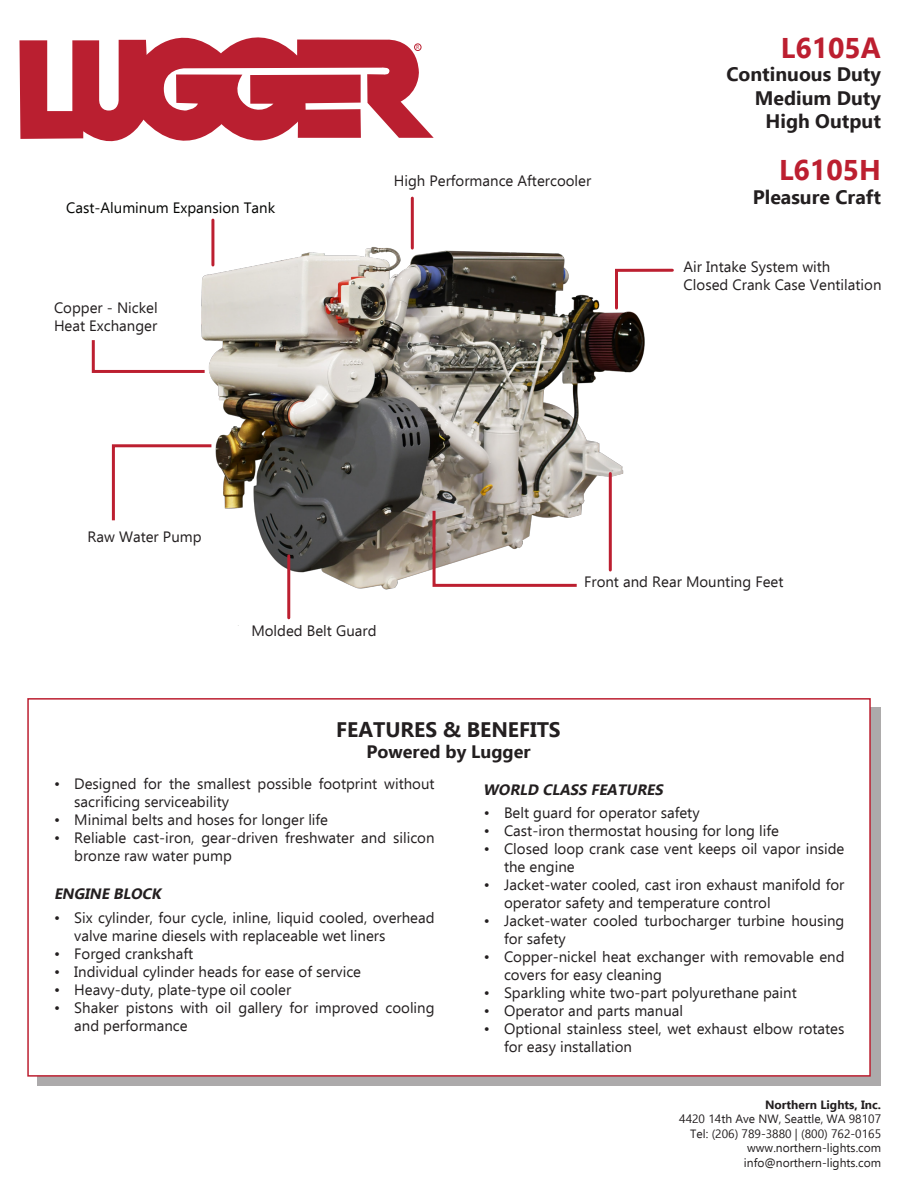
<style>
.page{position:relative;width:918px;height:1188px;background:#fff}
.page>*{position:absolute;margin:0;border:0;box-sizing:border-box;transform-origin:0 0}
.t1{font:700 28.5px "Ebrima";color:#bc1f30}
.t2{font:700 21px "Ebrima";color:#231f20}
.t3{font:700 19.5px "Ebrima";color:#231f20}
.t4{font:700 18px "Ebrima";color:#231f20}
.t5{font:15px/18px "Ebrima";color:#231f20}
.t6{font:italic 700 15px "Ebrima";color:#231f20}
.t7{font:15px "Ebrima";color:#040503}
.t8{font:12px "Ebrima";color:#231f20}
.t9{font:700 12px "Ebrima";color:#231f20}
.t10{font:5.55px "Ebrima";color:#ba1f30}
</style>
<div class="page">
<svg style="left:20px;top:37px;width:414px;height:104px"></svg>
<div style="left:414px;top:44px;width:7px;height:7px;border:1px solid #ba1f30;border-radius:50%"></div>
<img style="left:201px;top:224px;width:444px;height:402px">
<div style="left:37px;top:707px;width:844px;height:379px;background:#acaaab"></div>
<div style="left:27px;top:698px;width:844px;height:379px;background:#fff;border:2px solid #bc1f30"></div>
<hr style="left:211px;top:220px;width:3px;height:45px;background:#bc1f30">
<hr style="left:411px;top:198px;width:3px;height:50px;background:#bc1f30">
<svg style="left:614px;top:267px;width:60px;height:44px"></svg>
<hr style="left:609px;top:474px;width:3px;height:96px;background:#bc1f30">
<hr style="left:287px;top:556px;width:3px;height:62px;background:#bc1f30">
<svg style="left:431px;top:508px;width:149px;height:80px"></svg>
<svg style="left:111px;top:443px;width:103px;height:80px"></svg>
<svg style="left:91px;top:337px;width:117px;height:37px"></svg>
<p class="t7" style="left:66px;top:197px;width:210px">Cast-Aluminum Expansion Tank</p>
<p class="t5" style="left:54px;top:298px;width:105px">Copper - Nickel</p>
<p class="t5" style="left:54px;top:316px;width:105px">Heat Exchanger</p>
<p class="t10" style="left:416px;top:43px;width:5px">R</p>
<p class="t5" style="left:394px;top:171px;width:199px">High Performance Aftercooler</p>
<p class="t1" style="left:781px;top:25px;width:102px">L6105A</p>
<p class="t3" style="left:726px;top:59px;width:156px">Continuous Duty</p>
<p class="t3" style="left:755px;top:82px;width:128px">Medium Duty</p>
<p class="t3" style="left:766px;top:106px;width:117px">High Output</p>
<p class="t1" style="left:779px;top:148px;width:103px">L6105H</p>
<p class="t3" style="left:753px;top:181px;width:130px">Pleasure Craft</p>
<p class="t5" style="left:684px;top:257px;width:148px">Air Intake System with</p>
<p class="t5" style="left:684px;top:275px;width:199px">Closed Crank Case Ventilation</p>
<p class="t5" style="left:87px;top:527px;width:116px">Raw Water Pump</p>
<p class="t5" style="left:251px;top:621px;width:127px">Molded Belt Guard</p>
<p class="t5" style="left:584px;top:572px;width:201px">Front and Rear Mounting Feet</p>
<p class="t2" style="left:336px;top:713px;width:226px">FEATURES &amp; BENEFITS</p>
<p class="t4" style="left:366px;top:738px;width:166px">Powered by Lugger</p>
<p class="t6" style="left:483px;top:778px;width:185px">WORLD CLASS FEATURES</p>
<p class="t5" style="left:74px;top:774px;width:362px;text-indent:-20px">• Designed for the smallest possible footprint without sacrificing serviceability</p>
<p class="t5" style="left:54px;top:810px;width:276px">• Minimal belts and hoses for longer life</p>
<p class="t5" style="left:74px;top:828px;width:362px;text-indent:-20px">• Reliable cast-iron, gear-driven freshwater and silicon bronze raw water pump</p>
<p class="t5" style="left:484px;top:804px;width:217px">• Belt guard for operator safety</p>
<p class="t5" style="left:484px;top:822px;width:297px">• Cast-iron thermostat housing for long life</p>
<p class="t5" style="left:504px;top:840px;width:342px;text-indent:-20px">• Closed loop crank case vent keeps oil vapor inside the engine</p>
<p class="t5" style="left:504px;top:876px;width:342px;text-indent:-20px">• Jacket-water cooled, cast iron exhaust manifold for operator safety and temperature control</p>
<p class="t5" style="left:504px;top:912px;width:342px;text-indent:-20px">• Jacket-water cooled turbocharger turbine housing for safety</p>
<p class="t5" style="left:504px;top:948px;width:342px;text-indent:-20px">• Copper-nickel heat exchanger with removable end covers for easy cleaning</p>
<p class="t5" style="left:484px;top:984px;width:315px">• Sparkling white two-part polyurethane paint</p>
<p class="t5" style="left:484px;top:1002px;width:201px">• Operator and parts manual</p>
<p class="t5" style="left:504px;top:1020px;width:342px;text-indent:-20px">• Optional stainless steel, wet exhaust elbow rotates for easy installation</p>
<p class="t6" style="left:54px;top:881px;width:112px">ENGINE BLOCK</p>
<p class="t5" style="left:74px;top:908px;width:362px;text-indent:-20px">• Six cylinder, four cycle, inline, liquid cooled, overhead valve marine diesels with replaceable wet liners</p>
<p class="t5" style="left:54px;top:944px;width:141px">• Forged crankshaft</p>
<p class="t5" style="left:54px;top:962px;width:309px">• Individual cylinder heads for ease of service</p>
<p class="t5" style="left:54px;top:980px;width:239px">• Heavy-duty, plate-type oil cooler</p>
<p class="t5" style="left:74px;top:998px;width:362px;text-indent:-20px">• Shaker pistons with oil gallery for improved cooling and performance</p>
<p class="t9" style="left:765px;top:1095px;width:118px">Northern Lights, Inc.</p>
<p class="t8" style="left:679px;top:1110px;width:203px">4420 14th Ave NW, Seattle, WA 98107</p>
<p class="t8" style="left:690px;top:1125px;width:192px">Tel: (206) 789-3880 | (800) 762-0165</p>
<p class="t8" style="left:747px;top:1139px;width:135px">www.northern-lights.com</p>
<p class="t8" style="left:744px;top:1154px;width:139px">info@northern-lights.com</p>
</div>
